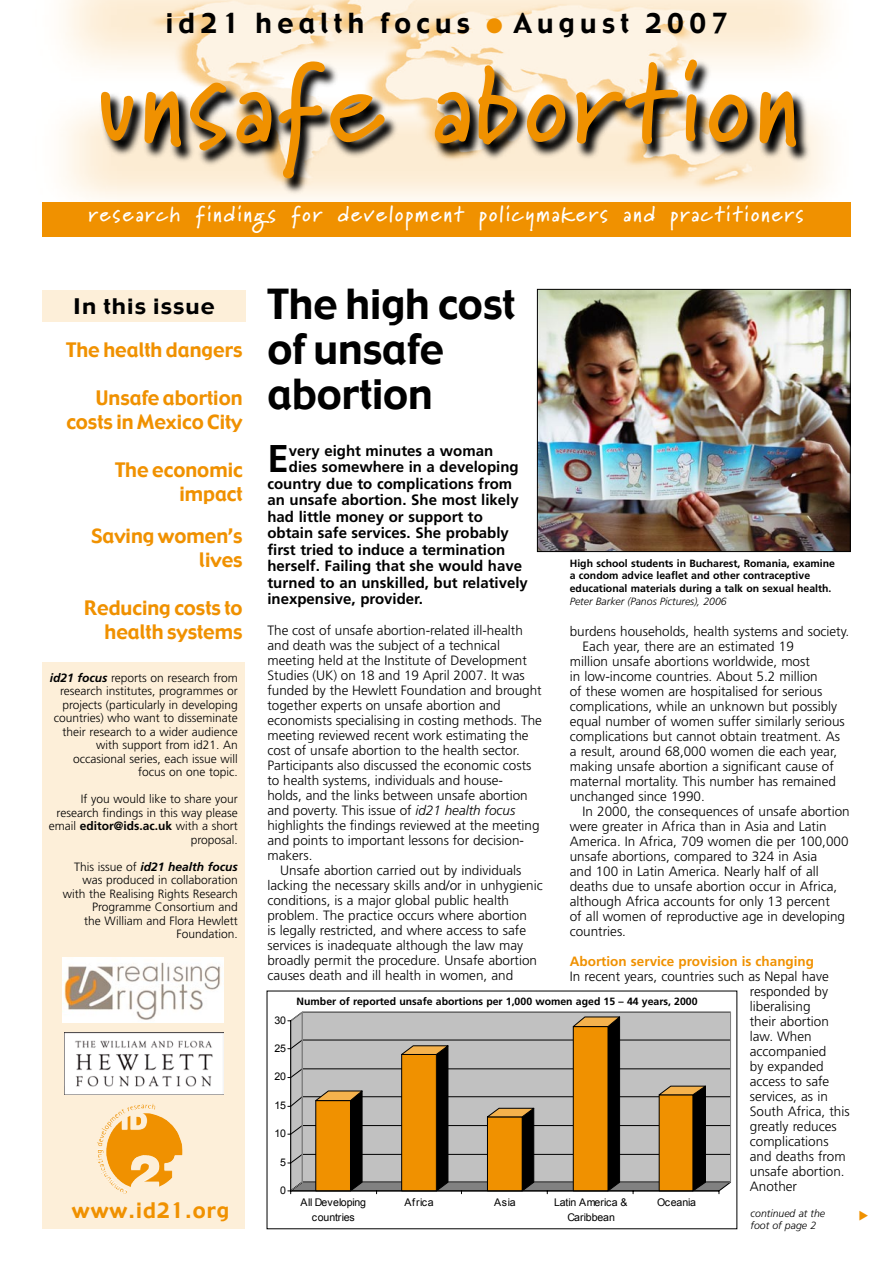
<style>
.page{position:relative;width:893px;height:1263px;background:#fff}
.page>*{position:absolute;margin:0;border:0;box-sizing:border-box;transform-origin:0 0}
.t1{font:700 108px "Marydale";letter-spacing:.05em;color:#f09100}
.t2{font:40.5px/45px "Gadget";color:#000}
.t3{font:700 38.7px "Frutiger";color:#000}
.t4{font:27px "Gadget";letter-spacing:.2em;color:#000}
.t5{font:700 21px "Marydale";letter-spacing:.1em;color:#fff}
.t6{font:21px "Gadget";letter-spacing:.05em;color:#f09100}
.t7{font:21px "Gadget";letter-spacing:.05em;color:#000;scale:1.11 1}
.t8{font:19.5px/24px "Gadget";color:#f09100;text-align:right}
.t9{font:700 15px "Frutiger";color:#000}
.t10{font:300 13.5px/15px "Frutiger";color:#000}
.t11{font:700 13.5px "Frutiger";color:#f09100}
.t12{font:300 12px/13.5px "Frutiger";color:#000;text-align:right}
.t13{font:700 10.5px/12.8px "Frutiger";color:#000}
.t14{font:10.5px/14.4px "Arial";letter-spacing:-.01em;color:#000;text-align:center}
.t15{font:italic 300 10.5px/12px "Frutiger";color:#000}
.s1{color:#f09100}
.s2{font-weight:700;font-style:italic}
.s3{font-weight:700}
.s4{font-style:italic}
</style>
<div class="page">
<div style="left:43px;top:662px;width:202px;height:567px;background:#fdefd9"></div>
<img style="left:42px;top:0;width:788px;height:224px">
<div style="left:43px;top:290px;width:203px;height:32px;background:#fdefd9"></div>
<div style="left:43px;top:202px;width:808px;height:34px;background:#f09100"></div>
<svg style="left:98px;top:59px;width:714px;height:136px;background:#cec3b3"></svg>
<img style="left:119px;top:1103px;width:37px;height:12px">
<img style="left:63px;top:957px;width:161px;height:66px">
<img style="left:64px;top:1032px;width:159px;height:62px">
<img style="left:539px;top:291px;width:309px;height:259px">
<div style="left:537px;top:289px;width:313px;height:263px;border:1px solid #000"></div>
<svg style="left:288px;top:1012px;width:442px;height:182px;background:#b29b78"></svg>
<h3 class="t4" style="left:166px;top:6px;width:564px">id21 health focus <span class="s1">●</span> August 2007</h3>
<h1 class="t1" style="left:97px;top:40px;width:703px">unsafe abortion</h1>
<h3 class="t5" style="left:89px;top:202px;width:716px">research findings for development policymakers and practitioners</h3>
<h3 class="t7" style="left:73px;top:293px;width:129px">In this issue</h3>
<h3 class="t8" style="left:66px;top:339px;width:178px">The health dangers</h3>
<h3 class="t8" style="left:66px;top:387px;width:178px">Unsafe abortion costs in Mexico City</h3>
<h3 class="t8" style="left:115px;top:459px;width:129px">The economic impact</h3>
<h3 class="t8" style="left:91px;top:525px;width:153px">Saving women’s lives</h3>
<h3 class="t8" style="left:84px;top:597px;width:160px">Reducing costs to health systems</h3>
<p class="t12" style="left:50px;top:671px;width:190px"><span class="s2">id21 focus</span> reports on research from research institutes, programmes or projects (particularly in developing countries) who want to disseminate their research to a wider audience with support from id21. An occasional series, each issue will focus on one topic.</p>
<p class="t12" style="left:49px;top:792px;width:190px">If you would like to share your research findings in this way please email <span class="s3">editor@ids.ac.uk</span> with a short proposal.</p>
<p class="t12" style="left:63px;top:860px;width:177px">This issue of <span class="s2">id21 health focus </span>was produced in collaboration with the Realising Rights Research<br>Programme Consortium and<br>the William and Flora Hewlett<br>Foundation.</p>
<h3 class="t6" style="left:72px;top:1197px;width:159px">www.id21.org</h3>
<h2 class="t2" style="left:267px;top:284px;width:249px">The high cost of unsafe abortion</h2>
<h3 class="t3" style="left:267px;top:436px;width:23px">E</h3>
<p class="t9" style="left:289px;top:442px;width:206px">very eight minutes a woman</p>
<p class="t9" style="left:289px;top:458px;width:231px">dies somewhere in a developing</p>
<p class="t9" style="left:267px;top:475px;width:246px">country due to complications from</p>
<p class="t9" style="left:267px;top:491px;width:253px">an unsafe abortion. She most likely</p>
<p class="t9" style="left:267px;top:508px;width:217px">had little money or support to</p>
<p class="t9" style="left:267px;top:524px;width:243px">obtain safe services. She probably</p>
<p class="t9" style="left:267px;top:541px;width:239px">first tried to induce a termination</p>
<p class="t9" style="left:267px;top:557px;width:256px">herself. Failing that she would have</p>
<p class="t9" style="left:267px;top:574px;width:262px">turned to an unskilled, but relatively</p>
<p class="t9" style="left:267px;top:590px;width:157px">inexpensive, provider.</p>
<p class="t10" style="left:267px;top:623px;width:257px">The cost of unsafe abortion-related ill-health</p>
<p class="t10" style="left:267px;top:638px;width:234px">and death was the subject of a technical</p>
<p class="t10" style="left:267px;top:653px;width:261px">meeting held at the Institute of Development</p>
<p class="t10" style="left:267px;top:668px;width:259px">Studies (UK) on 18 and 19 April 2007. It was</p>
<p class="t10" style="left:267px;top:683px;width:276px">funded by the Hewlett Foundation and brought</p>
<p class="t10" style="left:267px;top:698px;width:235px">together experts on unsafe abortion and</p>
<p class="t10" style="left:267px;top:713px;width:276px">economists specialising in costing methods. The</p>
<p class="t10" style="left:267px;top:728px;width:263px">meeting reviewed recent work estimating the</p>
<p class="t10" style="left:267px;top:743px;width:254px">cost of unsafe abortion to the health sector.</p>
<p class="t10" style="left:267px;top:758px;width:266px">Participants also discussed the economic costs</p>
<p class="t10" style="left:267px;top:773px;width:237px">to health systems, individuals and house-</p>
<p class="t10" style="left:267px;top:788px;width:262px">holds, and the links between unsafe abortion</p>
<p class="t10" style="left:267px;top:803px;width:249px">and poverty. This issue of <span class="s4">id21 health focus</span></p>
<p class="t10" style="left:267px;top:818px;width:274px">highlights the findings reviewed at the meeting</p>
<p class="t10" style="left:267px;top:833px;width:258px">and points to important lessons for decision-</p>
<p class="t10" style="left:267px;top:848px;width:46px">makers.</p>
<p class="t10" style="left:280px;top:863px;width:243px">Unsafe abortion carried out by individuals</p>
<p class="t10" style="left:267px;top:878px;width:277px">lacking the necessary skills and/or in unhygienic</p>
<p class="t10" style="left:267px;top:893px;width:243px">conditions, is a major global public health</p>
<p class="t10" style="left:267px;top:908px;width:261px">problem. The practice occurs where abortion</p>
<p class="t10" style="left:267px;top:923px;width:260px">is legally restricted, and where access to safe</p>
<p class="t10" style="left:267px;top:938px;width:257px">services is inadequate although the law may</p>
<p class="t10" style="left:267px;top:953px;width:271px">broadly permit the procedure. Unsafe abortion</p>
<p class="t10" style="left:267px;top:968px;width:247px">causes death and ill health in women, and</p>
<p class="t13" style="left:570px;top:556px;width:267px">High school students in Bucharest, Romania, examine a condom advice leaflet and other contraceptive educational materials during a talk on sexual health.</p>
<p class="t15" style="left:570px;top:595px;width:158px">Peter Barker (Panos Pictures), 2006</p>
<p class="t10" style="left:570px;top:623px;width:281px">burdens households, health systems and society.</p>
<p class="t10" style="left:583px;top:638px;width:213px">Each year, there are an estimated 19</p>
<p class="t10" style="left:570px;top:653px;width:242px">million unsafe abortions worldwide, most</p>
<p class="t10" style="left:570px;top:668px;width:249px">in low-income countries. About 5.2 million</p>
<p class="t10" style="left:570px;top:683px;width:254px">of these women are hospitalised for serious</p>
<p class="t10" style="left:570px;top:698px;width:269px">complications, while an unknown but possibly</p>
<p class="t10" style="left:570px;top:713px;width:277px">equal number of women suffer similarly serious</p>
<p class="t10" style="left:570px;top:728px;width:272px">complications but cannot obtain treatment. As</p>
<p class="t10" style="left:570px;top:743px;width:269px">a result, around 68,000 women die each year,</p>
<p class="t10" style="left:570px;top:758px;width:266px">making unsafe abortion a significant cause of</p>
<p class="t10" style="left:570px;top:773px;width:268px">maternal mortality. This number has remained</p>
<p class="t10" style="left:570px;top:788px;width:137px">unchanged since 1990.</p>
<p class="t10" style="left:583px;top:803px;width:269px">In 2000, the consequences of unsafe abortion</p>
<p class="t10" style="left:570px;top:818px;width:258px">were greater in Africa than in Asia and Latin</p>
<p class="t10" style="left:570px;top:833px;width:280px">America. In Africa, 709 women die per 100,000</p>
<p class="t10" style="left:570px;top:848px;width:249px">unsafe abortions, compared to 324 in Asia</p>
<p class="t10" style="left:570px;top:863px;width:251px">and 100 in Latin America. Nearly half of all</p>
<p class="t10" style="left:570px;top:878px;width:269px">deaths due to unsafe abortion occur in Africa,</p>
<p class="t10" style="left:570px;top:893px;width:262px">although Africa accounts for only 13 percent</p>
<p class="t10" style="left:570px;top:908px;width:277px">of all women of reproductive age in developing</p>
<p class="t10" style="left:570px;top:923px;width:58px">countries.</p>
<p class="t11" style="left:570px;top:953px;width:246px">Abortion service provision is changing</p>
<p class="t10" style="left:750px;top:968px;width:101px;text-indent:-180px">In recent years, countries such as Nepal have responded by liberalising<br>their abortion law. When accompanied<br>by expanded access to safe services, as in<br>South Africa, this greatly reduces complications and deaths from unsafe abortion.<br>Another</p>
<p class="t13" style="left:297px;top:995px;width:403px">Number of reported unsafe abortions per 1,000 women aged 15 – 44 years, 2000</p>
<p class="t14" style="left:274px;top:1013px;width:13px">30</p>
<p class="t14" style="left:274px;top:1041px;width:13px">25</p>
<p class="t14" style="left:274px;top:1069px;width:13px">20</p>
<p class="t14" style="left:274px;top:1098px;width:13px">15</p>
<p class="t14" style="left:274px;top:1126px;width:13px">10</p>
<p class="t14" style="left:280px;top:1155px;width:7px">5</p>
<p class="t14" style="left:280px;top:1183px;width:7px">0</p>
<p class="t14" style="left:300px;top:1195px;width:67px">All Developing countries</p>
<p class="t14" style="left:405px;top:1195px;width:31px">Africa</p>
<p class="t14" style="left:494px;top:1195px;width:23px">Asia</p>
<p class="t14" style="left:554px;top:1195px;width:75px">Latin America &amp;<br>Caribbean</p>
<p class="t14" style="left:657px;top:1195px;width:40px">Oceania</p>
<p class="t15" style="left:750px;top:1207px;width:76px">continued at the foot of page 2</p>
</div>
